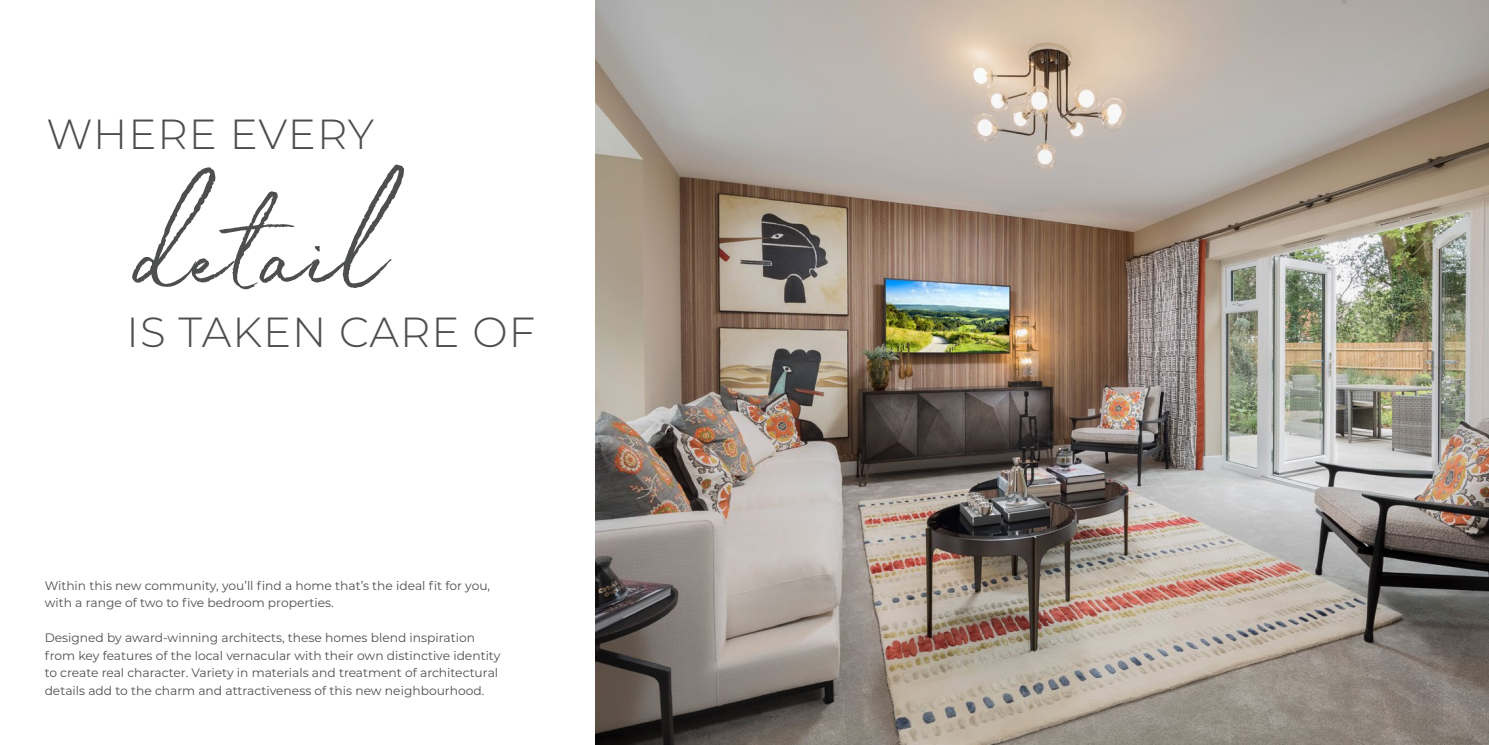
<style>
.page{position:relative;width:1489px;height:745px;background:#fff}
.page>*{position:absolute;margin:0;border:0;box-sizing:border-box;transform-origin:0 0}
.t1{font:140px "White Oleander";letter-spacing:.025em;color:#4d4e4e}
.t2{font:300 42px "Montserrat";letter-spacing:.025em;color:#4d4e4e}
.t3{font:12.25px/17.5px "Montserrat";color:#4d4e4e}
</style>
<div class="page">
<img style="left:595px;top:0;width:893px;height:744px">
<h2 class="t2" style="left:47px;top:106px;width:329px">WHERE EVERY</h2>
<h1 class="t1" style="left:131px;top:152px;width:250px">detail</h1>
<h2 class="t2" style="left:127px;top:304px;width:410px">IS TAKEN CARE OF</h2>
<p class="t3" style="left:45px;top:576px;width:447px">Within this new community, you’ll find a home that’s the ideal fit for you, with a range of two to five bedroom properties.</p>
<p class="t3" style="left:45px;top:628px;width:457px">Designed by award-winning architects, these homes blend inspiration from key features of the local vernacular with their own distinctive identity to create real character. Variety in materials and treatment of architectural details add to the charm and attractiveness of this new neighbourhood.</p>
</div>
